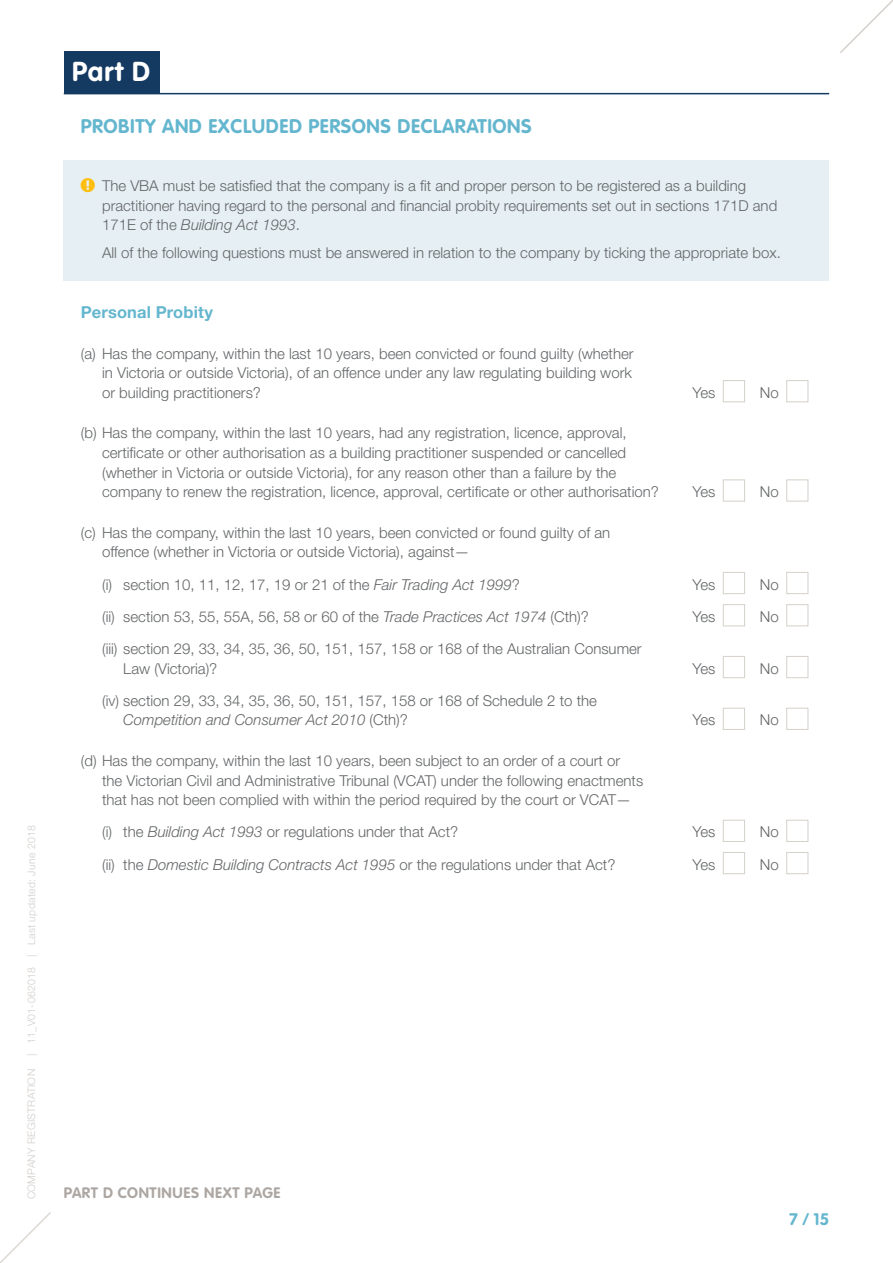
<style>
.page{position:relative;width:893px;height:1263px;background:#fff}
.page>*{position:absolute;margin:0;border:0;box-sizing:border-box;transform-origin:0 0}
.t1{font:700 27px "VAG Rounded";color:#fff}
.Heading_2__Light_Blu{font:700 19.5px "VAG Rounded";letter-spacing:.03em;color:#64b6cf}
.Heading__3{font:700 16.5px "Helvetica Neue LT Std";letter-spacing:.01em;color:#64b6cf}
.t2{font:700 16.5px "VAG Rounded";color:#64b6cf}
.Normal_body_copy{font:300 15px/19.5px "Helvetica Neue LT Std";color:#636567}
.t3{font:700 15px "VAG Rounded";letter-spacing:.04em;color:#ada7a3}
.t4{font:300 10.5px "Helvetica Neue LT Std";letter-spacing:.025em;color:#d2cecb}
.s1{font-style:italic}
</style>
<div class="page">
<div style="left:723px;top:380px;width:22px;height:22px;background:#fff;border:1px solid #d5d0ca"></div>
<div style="left:786px;top:380px;width:22px;height:22px;background:#fff;border:1px solid #d5d0ca"></div>
<div style="left:723px;top:479px;width:22px;height:22px;background:#fff;border:1px solid #d5d0ca"></div>
<div style="left:786px;top:479px;width:22px;height:22px;background:#fff;border:1px solid #d5d0ca"></div>
<div style="left:723px;top:572px;width:22px;height:22px;background:#fff;border:1px solid #d5d0ca"></div>
<div style="left:786px;top:572px;width:22px;height:22px;background:#fff;border:1px solid #d5d0ca"></div>
<div style="left:723px;top:604px;width:22px;height:22px;background:#fff;border:1px solid #d5d0ca"></div>
<div style="left:786px;top:604px;width:22px;height:22px;background:#fff;border:1px solid #d5d0ca"></div>
<div style="left:723px;top:656px;width:22px;height:22px;background:#fff;border:1px solid #d5d0ca"></div>
<div style="left:786px;top:656px;width:22px;height:22px;background:#fff;border:1px solid #d5d0ca"></div>
<div style="left:723px;top:708px;width:22px;height:22px;background:#fff;border:1px solid #d5d0ca"></div>
<div style="left:786px;top:708px;width:22px;height:22px;background:#fff;border:1px solid #d5d0ca"></div>
<div style="left:723px;top:820px;width:22px;height:22px;background:#fff;border:1px solid #d5d0ca"></div>
<div style="left:786px;top:820px;width:22px;height:22px;background:#fff;border:1px solid #d5d0ca"></div>
<div style="left:723px;top:852px;width:22px;height:22px;background:#fff;border:1px solid #d5d0ca"></div>
<div style="left:786px;top:852px;width:22px;height:22px;background:#fff;border:1px solid #d5d0ca"></div>
<hr style="left:64px;top:93px;width:765px;height:1px;background:#143a62">
<div style="left:64px;top:51px;width:95px;height:43px;background:#143a62"></div>
<div style="left:64px;top:160px;width:765px;height:121px;background:#e6f0f4"></div>
<svg style="left:840px;top:0;width:53px;height:53px"></svg>
<svg style="left:0;top:1212px;width:51px;height:51px"></svg>
<p class="t4" style="left:25px;top:1056px;width:232px;rotate:-90deg">| 11_V01-062018 | Last updated: June 2018</p>
<p class="t4" style="left:25px;top:1199px;width:132px;rotate:-90deg">COMPANY REGISTRATION</p>
<p class="t1" style="left:72px;top:56px;width:79px">Part D</p>
<p class="Heading_2__Light_Blu" style="left:81px;top:115px;width:452px">PROBITY AND EXCLUDED PERSONS DECLARATIONS</p>
<p class="Normal_body_copy" style="left:102px;top:176px;width:677px">The VBA must be satisfied that the company is a fit and proper person to be registered as a building practitioner having regard to the personal and financial probity requirements set out in sections 171D and<br>171E of the <span class="s1">Building Act 1993</span>.</p>
<p class="Normal_body_copy" style="left:102px;top:243px;width:680px">All of the following questions must be answered in relation to the company by ticking the appropriate box.</p>
<p class="Heading__3" style="left:81px;top:302px;width:134px">Personal Probity</p>
<p class="Normal_body_copy" style="left:102px;top:343px;width:533px;text-align:justify;text-indent:-21px">(a) Has the company, within the last 10 years, been convicted or found guilty (whether in Victoria or outside Victoria), of an offence under any law regulating building work or building practitioners?</p>
<p class="Normal_body_copy" style="left:102px;top:423px;width:558px;text-indent:-21px">(b) Has the company, within the last 10 years, had any registration, licence, approval, certificate or other authorisation as a building practitioner suspended or cancelled (whether in Victoria or outside Victoria), for any reason other than a failure by the company to renew the registration, licence, approval, certificate or other authorisation?</p>
<p class="Normal_body_copy" style="left:693px;top:382px;width:24px">Yes</p>
<p class="Normal_body_copy" style="left:760px;top:382px;width:20px">No</p>
<p class="Normal_body_copy" style="left:693px;top:482px;width:24px">Yes</p>
<p class="Normal_body_copy" style="left:760px;top:482px;width:20px">No</p>
<p class="Normal_body_copy" style="left:102px;top:522px;width:510px;text-indent:-21px">(c) Has the company, within the last 10 years, been convicted or found guilty of an offence (whether in Victoria or outside Victoria), against—</p>
<p class="Normal_body_copy" style="left:102px;top:574px;width:419px">(i) section 10, 11, 12, 17, 19 or 21 of the <span class="s1">Fair Trading Act 1999</span>?</p>
<p class="Normal_body_copy" style="left:693px;top:574px;width:24px">Yes</p>
<p class="Normal_body_copy" style="left:760px;top:574px;width:20px">No</p>
<p class="Normal_body_copy" style="left:102px;top:606px;width:488px">(ii) section 53, 55, 55A, 56, 58 or 60 of the <span class="s1">Trade Practices Act 1974</span> (Cth)?</p>
<p class="Normal_body_copy" style="left:693px;top:606px;width:24px">Yes</p>
<p class="Normal_body_copy" style="left:760px;top:606px;width:20px">No</p>
<p class="Normal_body_copy" style="left:123px;top:639px;width:520px;text-indent:-21px">(iii) section 29, 33, 34, 35, 36, 50, 151, 157, 158 or 168 of the Australian Consumer<br>Law (Victoria)?</p>
<p class="Normal_body_copy" style="left:693px;top:658px;width:24px">Yes</p>
<p class="Normal_body_copy" style="left:760px;top:658px;width:20px">No</p>
<p class="Normal_body_copy" style="left:123px;top:690px;width:475px;text-indent:-21px">(iv) section 29, 33, 34, 35, 36, 50, 151, 157, 158 or 168 of Schedule 2 to the<br><span class="s1">Competition and Consumer Act 2010</span> (Cth)?</p>
<p class="Normal_body_copy" style="left:693px;top:710px;width:24px">Yes</p>
<p class="Normal_body_copy" style="left:760px;top:710px;width:20px">No</p>
<p class="Normal_body_copy" style="left:102px;top:751px;width:543px;text-indent:-21px">(d) Has the company, within the last 10 years, been subject to an order of a court or the Victorian Civil and Administrative Tribunal (VCAT) under the following enactments that has not been complied with within the period required by the court or VCAT—</p>
<p class="Normal_body_copy" style="left:102px;top:822px;width:358px">(i) the <span class="s1">Building Act 1993</span> or regulations under that Act?</p>
<p class="Normal_body_copy" style="left:693px;top:822px;width:24px">Yes</p>
<p class="Normal_body_copy" style="left:760px;top:822px;width:20px">No</p>
<p class="Normal_body_copy" style="left:102px;top:854px;width:515px">(ii) the <span class="s1">Domestic Building Contracts Act 1995</span> or the regulations under that Act?</p>
<p class="Normal_body_copy" style="left:693px;top:854px;width:24px">Yes</p>
<p class="Normal_body_copy" style="left:760px;top:854px;width:20px">No</p>
<p class="t3" style="left:64px;top:1184px;width:218px">PART D CONTINUES NEXT PAGE</p>
<p class="t2" style="left:789px;top:1209px;width:42px">7 / 15</p>
</div>
